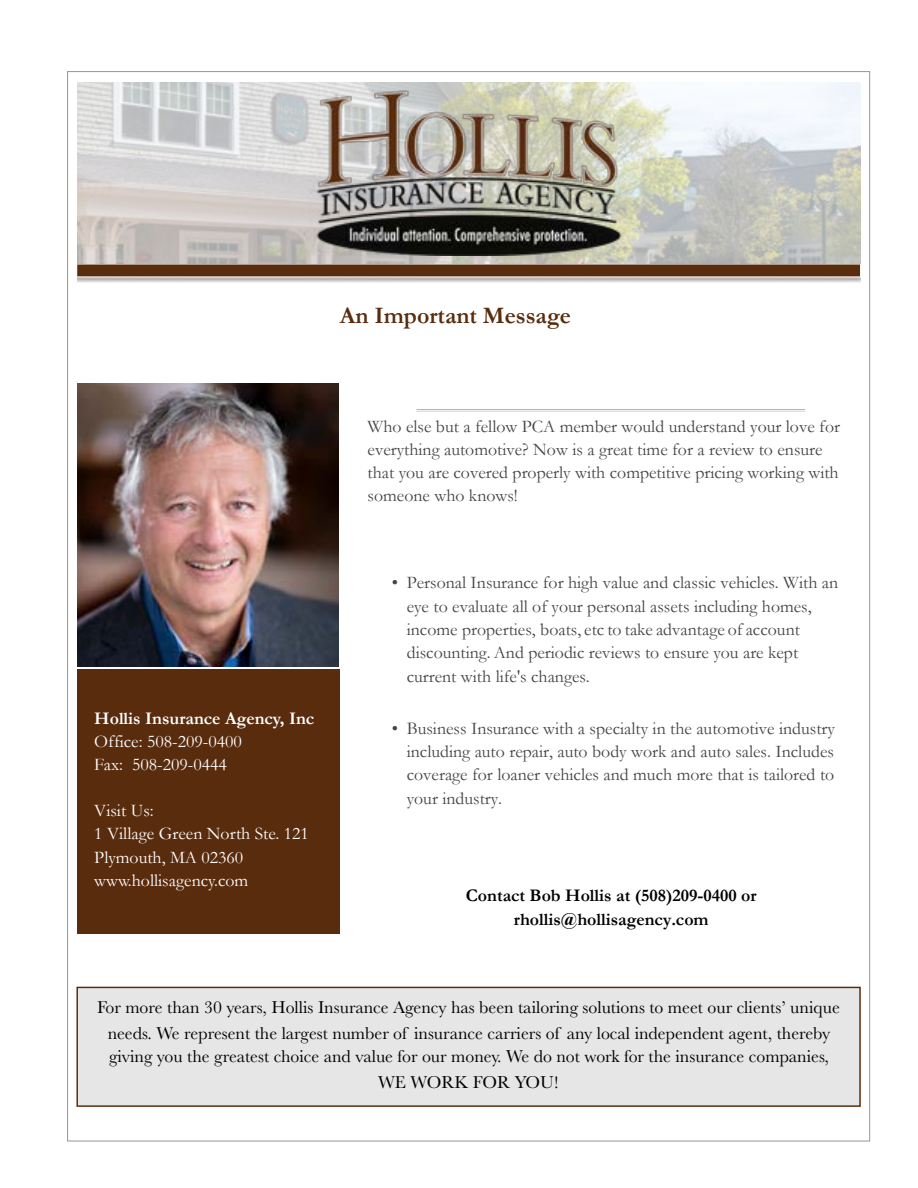
<style>
.page{position:relative;width:918px;height:1188px;background:#fff}
.page>*{position:absolute;margin:0;border:0;box-sizing:border-box;transform-origin:0 0}
.t1{font:700 23.7px "Garamond";color:#5a2c0e}
.t2{font:17.85px/23.1px "Garamond";color:#444}
.t3{font:17.85px/24.8px "Baskerville";color:#000;text-align:center}
.t4{font:17.85px/23.2px "Garamond";color:#fff}
.t5{font:700 17.85px/23.7px "Garamond";color:#000;text-align:center}
.t6{font:700 17.85px "Garamond";color:#fff}
</style>
<div class="page">
<div style="left:77px;top:670px;width:262px;height:264px;background:#5a2c0e"></div>
<img style="left:77px;top:383px;width:262px;height:284px">
<img style="left:77px;top:82px;width:783px;height:181px">
<img style="left:308px;top:90px;width:321px;height:165px">
<div style="left:77px;top:265px;width:783px;height:11px;background:#5a2c0e"></div>
<div style="left:77px;top:987px;width:783px;height:119px;background:#e6e6e6"></div>
<div style="left:76px;top:987px;width:785px;height:120px;border:1px solid #5a2c0e"></div>
<hr style="left:417px;top:409px;width:388px;height:1px;background:#aaa">
<h1 class="t1" style="left:340px;top:300px;width:233px">An Important Message</h1>
<p class="t6" style="left:94px;top:706px;width:221px">Hollis Insurance Agency, Inc</p>
<p class="t4" style="left:94px;top:730px;width:149px;line-height:22.4px">Office: 508-209-0400<br>Fax: 508-209-0444</p>
<p class="t4" style="left:94px;top:798px;width:216px">Visit Us:<br>1 Village Green North Ste. 121<br>Plymouth, MA 02360 www.hollisagency.com</p>
<p class="t2" style="left:368px;top:414px;width:474px">Who else but a fellow PCA member would understand your love for everything automotive? Now is a great time for a review to ensure that you are covered properly with competitive pricing working with someone who knows!</p>
<p class="t2" style="left:407px;top:571px;width:433px;text-indent:-15px">• Personal Insurance for high value and classic vehicles. With an eye to evaluate all of your personal assets including homes, income properties, boats, etc to take advantage of account discounting. And periodic reviews to ensure you are kept current with life's changes.</p>
<p class="t2" style="left:407px;top:717px;width:430px;text-align:justify;text-indent:-15px">• Business Insurance with a specialty in the automotive industry including auto repair, auto body work and auto sales. Includes coverage for loaner vehicles and much more that is tailored to your industry.</p>
<p class="t5" style="left:466px;top:884px;width:292px">Contact Bob Hollis at (508)209-0400 or rhollis@hollisagency.com</p>
<p class="t3" style="left:97px;top:995px;width:744px">For more than 30 years, Hollis Insurance Agency has been tailoring solutions to meet our clients’ unique needs. We represent the largest number of insurance carriers of any local independent agent, thereby giving you the greatest choice and value for our money. We do not work for the insurance companies, WE WORK FOR YOU!</p>
</div>
